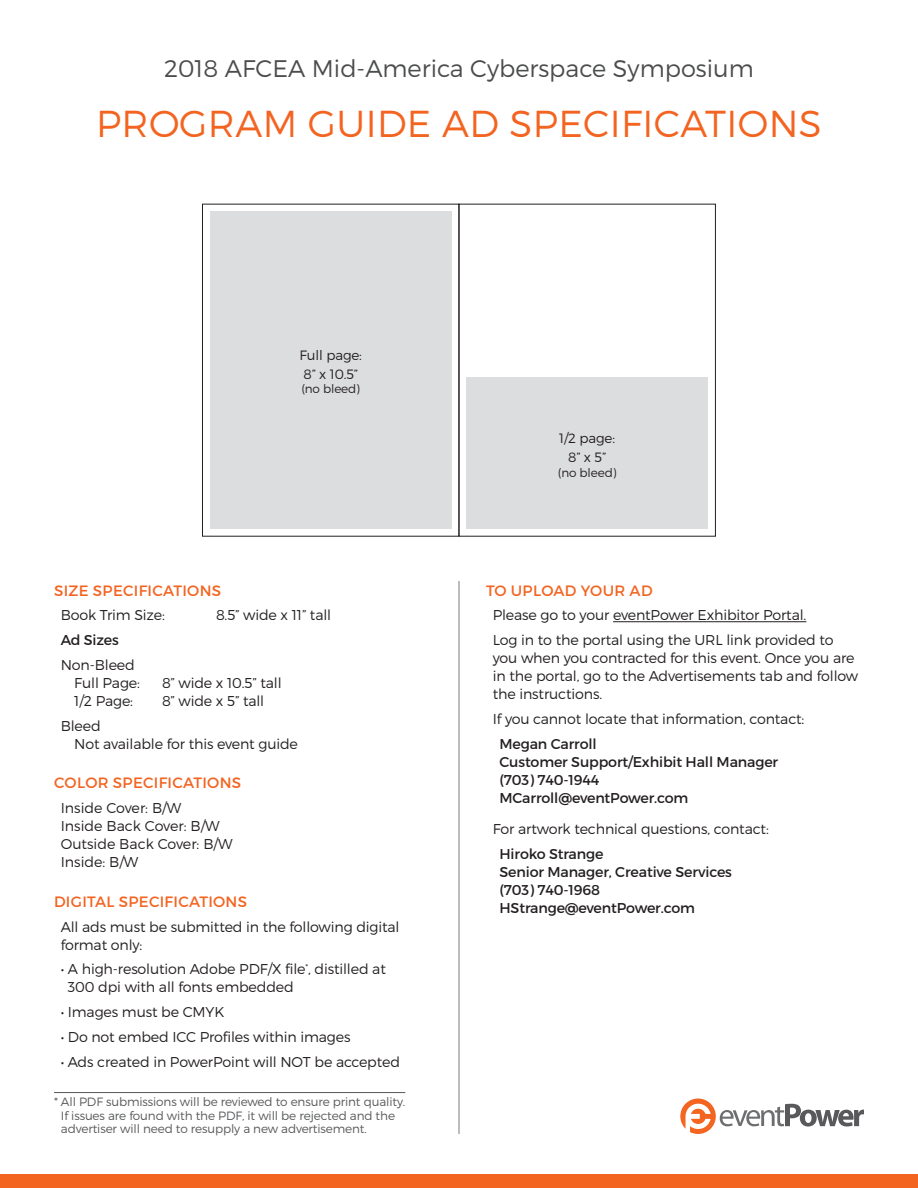
<style>
.page{position:relative;width:918px;height:1188px;background:#fff}
.page>*{position:absolute;margin:0;border:0;box-sizing:border-box;transform-origin:0 0}
.t1{font:300 37.5px "Montserrat";letter-spacing:.01em;color:#f36421}
.t2{font:300 24px "Montserrat";color:#4b4c4d}
.Header_1{font:15px "Montserrat";letter-spacing:.02em;color:#f36421}
.Body_Text{font:300 14.25px/18px "Montserrat";letter-spacing:-.01em;color:#231f20}
.Body_Text-2{font:14.25px/18px "Montserrat";letter-spacing:-.01em;color:#231f20}
.t3{font:300 13.5px "Montserrat";letter-spacing:-.01em;color:#231f20}
.Caption_GRAY{font:300 12px/13.5px "Montserrat";letter-spacing:-.01em;color:#57585a}
.t4{font:300 12px "Montserrat";letter-spacing:-.01em;color:#231f20}
</style>
<div class="page">
<svg style="left:680px;top:1099px;width:184px;height:35px"></svg>
<div style="left:0;top:1174px;width:918px;height:14px;background:#f36421"></div>
<hr style="left:54px;top:1092px;width:351px;height:1px;background:#57585a">
<div style="left:202px;top:204px;width:257px;height:332px;border:1px solid #231f20"></div>
<div style="left:210px;top:211px;width:242px;height:318px;background:#dcdddf"></div>
<div style="left:466px;top:378px;width:242px;height:151px;background:#dcdddf"></div>
<hr style="left:613px;top:621px;width:193px;height:1px;background:#231f20">
<hr style="left:459px;top:581px;width:1px;height:553px;background:#231f20">
<p class="t2" style="left:164px;top:54px;width:591px">2018 AFCEA Mid-America Cyberspace Symposium</p>
<p class="t1" style="left:96px;top:101px;width:727px">PROGRAM GUIDE AD SPECIFICATIONS</p>
<p class="t3" style="left:300px;top:347px;width:64px">Full page:</p>
<p class="t3" style="left:304px;top:366px;width:56px">8” x 10.5”</p>
<p class="t4" style="left:301px;top:382px;width:60px">(no bleed)</p>
<p class="Header_1" style="left:54px;top:581px;width:169px">SIZE SPECIFICATIONS</p>
<p class="Body_Text" style="left:61px;top:606px;width:106px">Book Trim Size:</p>
<p class="Body_Text" style="left:216px;top:606px;width:117px">8.5” wide x 11” tall</p>
<p class="Body_Text-2" style="left:61px;top:631px;width:60px">Ad Sizes</p>
<p class="Body_Text" style="left:61px;top:656px;width:76px">Non-Bleed</p>
<p class="Body_Text" style="left:74px;top:674px;width:67px">Full Page:</p>
<p class="Body_Text" style="left:162px;top:674px;width:121px">8” wide x 10.5” tall</p>
<p class="Body_Text" style="left:74px;top:692px;width:60px">1/2 Page:</p>
<p class="Body_Text" style="left:162px;top:692px;width:104px">8” wide x 5” tall</p>
<p class="Body_Text" style="left:61px;top:716px;width:42px">Bleed</p>
<p class="Body_Text" style="left:74px;top:734px;width:225px">Not available for this event guide</p>
<p class="Header_1" style="left:54px;top:774px;width:189px">COLOR SPECIFICATIONS</p>
<p class="Body_Text" style="left:61px;top:799px;width:122px">Inside Cover: B/W</p>
<p class="Body_Text" style="left:61px;top:817px;width:160px">Inside Back Cover: B/W</p>
<p class="Body_Text" style="left:61px;top:835px;width:173px">Outside Back Cover: B/W</p>
<p class="Body_Text" style="left:61px;top:853px;width:79px">Inside: B/W</p>
<p class="Header_1" style="left:54px;top:892px;width:195px">DIGITAL SPECIFICATIONS</p>
<p class="Body_Text" style="left:61px;top:917px;width:340px">All ads must be submitted in the following digital format only:</p>
<p class="Body_Text" style="left:68px;top:960px;width:320px;text-indent:-7px">• A high-resolution Adobe PDF/X file<sup>*</sup>, distilled at<br>300 dpi with all fonts embedded</p>
<p class="Body_Text" style="left:61px;top:1003px;width:165px">• Images must be CMYK</p>
<p class="Body_Text" style="left:61px;top:1028px;width:291px">• Do not embed ICC Profiles within images</p>
<p class="Body_Text" style="left:61px;top:1052px;width:341px">• Ads created in PowerPoint will NOT be accepted</p>
<p class="Caption_GRAY" style="left:61px;top:1095px;width:346px;text-indent:-7px">* All PDF submissions will be reviewed to ensure print quality.<br>If issues are found with the PDF, it will be rejected and the advertiser will need to resupply a new advertisement.</p>
<p class="t3" style="left:559px;top:430px;width:57px">1/2 page:</p>
<p class="t3" style="left:568px;top:449px;width:39px">8” x 5”</p>
<p class="t4" style="left:558px;top:465px;width:60px">(no bleed)</p>
<p class="Header_1" style="left:486px;top:581px;width:168px">TO UPLOAD YOUR AD</p>
<p class="Body_Text" style="left:493px;top:606px;width:315px">Please go to your eventPower Exhibitor Portal.</p>
<p class="Body_Text" style="left:493px;top:631px;width:367px">Log in to the portal using the URL link provided to you when you contracted for this event. Once you are in the portal, go to the Advertisements tab and follow the instructions.</p>
<p class="Body_Text" style="left:493px;top:710px;width:313px">If you cannot locate that information, contact:</p>
<p class="Body_Text-2" style="left:500px;top:734px;width:280px">Megan Carroll<br>Customer Support/Exhibit Hall Manager (703) 740-1944<br>MCarroll@eventPower.com</p>
<p class="Body_Text" style="left:493px;top:820px;width:278px">For artwork technical questions, contact:</p>
<p class="Body_Text-2" style="left:500px;top:845px;width:234px">Hiroko Strange<br>Senior Manager, Creative Services (703) 740-1968<br>HStrange@eventPower.com</p>
</div>
